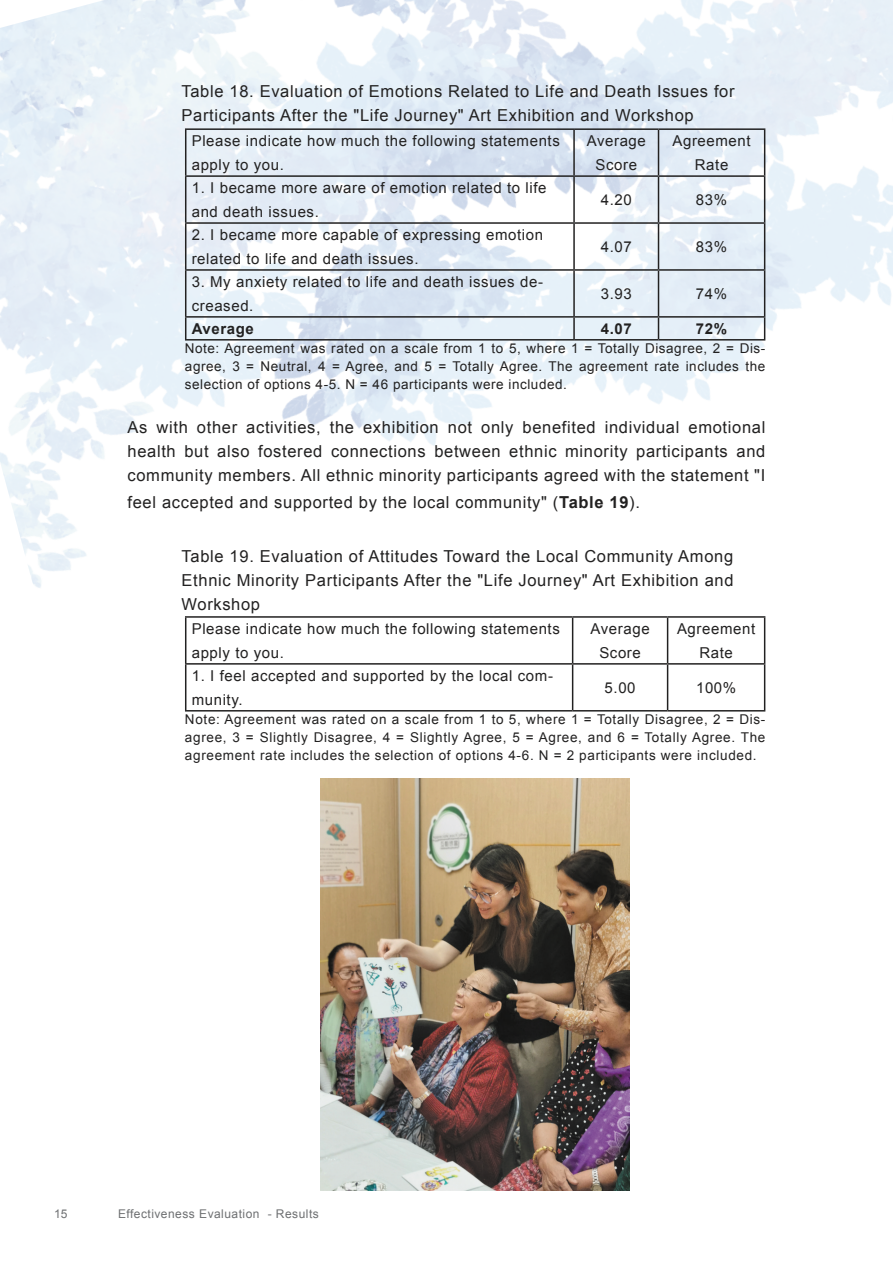
<style>
.page{position:relative;width:893px;height:1263px;background:#fff}
.page>*{position:absolute;margin:0;border:0;box-sizing:border-box;transform-origin:0 0}
.t1{font:16.5px/24px "Arial";letter-spacing:.04em;color:#222121;text-align:justify}
.t2{font:15px/24px "Arial";letter-spacing:.04em;color:#222121}
.t3{font:700 15px "Arial";letter-spacing:.04em;color:#222121}
.t4{font:13.5px/18px "Arial";letter-spacing:.045em;color:#222121;text-align:justify}
.t5{font:12px "Arial";letter-spacing:.04em;color:#6e7072}
.s1{font-weight:700}
</style>
<div class="page">
<img style="left:0;top:0;width:893px;height:641px">
<hr style="left:185px;top:616px;width:388px;height:2px;background:#222121">
<hr style="left:185px;top:618px;width:1px;height:45px;background:#222121">
<hr style="left:573px;top:616px;width:95px;height:2px;background:#222121">
<hr style="left:572px;top:618px;width:1px;height:45px;background:#222121">
<hr style="left:668px;top:616px;width:97px;height:2px;background:#222121">
<hr style="left:667px;top:618px;width:1px;height:45px;background:#222121">
<hr style="left:764px;top:618px;width:1px;height:45px;background:#222121">
<hr style="left:185px;top:663px;width:388px;height:2px;background:#222121">
<hr style="left:185px;top:665px;width:1px;height:45px;background:#222121">
<hr style="left:573px;top:663px;width:95px;height:2px;background:#222121">
<hr style="left:572px;top:665px;width:1px;height:45px;background:#222121">
<hr style="left:668px;top:663px;width:97px;height:2px;background:#222121">
<hr style="left:667px;top:665px;width:1px;height:45px;background:#222121">
<hr style="left:764px;top:665px;width:1px;height:45px;background:#222121">
<hr style="left:185px;top:710px;width:388px;height:1px;background:#222121">
<hr style="left:573px;top:710px;width:95px;height:1px;background:#222121">
<hr style="left:668px;top:710px;width:97px;height:1px;background:#222121">
<hr style="left:185px;top:128px;width:389px;height:2px;background:#222121">
<hr style="left:185px;top:130px;width:1px;height:45px;background:#222121">
<hr style="left:574px;top:128px;width:84px;height:2px;background:#222121">
<hr style="left:573px;top:130px;width:2px;height:45px;background:#222121">
<hr style="left:658px;top:128px;width:107px;height:2px;background:#222121">
<hr style="left:658px;top:130px;width:1px;height:45px;background:#222121">
<hr style="left:764px;top:130px;width:1px;height:45px;background:#222121">
<hr style="left:185px;top:175px;width:389px;height:2px;background:#222121">
<hr style="left:185px;top:177px;width:1px;height:45px;background:#222121">
<hr style="left:574px;top:175px;width:84px;height:2px;background:#222121">
<hr style="left:573px;top:177px;width:2px;height:45px;background:#222121">
<hr style="left:658px;top:175px;width:107px;height:2px;background:#222121">
<hr style="left:658px;top:177px;width:1px;height:45px;background:#222121">
<hr style="left:764px;top:177px;width:1px;height:45px;background:#222121">
<hr style="left:185px;top:222px;width:389px;height:2px;background:#222121">
<hr style="left:185px;top:224px;width:1px;height:45px;background:#222121">
<hr style="left:574px;top:222px;width:84px;height:2px;background:#222121">
<hr style="left:573px;top:224px;width:2px;height:45px;background:#222121">
<hr style="left:658px;top:222px;width:107px;height:2px;background:#222121">
<hr style="left:658px;top:224px;width:1px;height:45px;background:#222121">
<hr style="left:764px;top:224px;width:1px;height:45px;background:#222121">
<hr style="left:185px;top:269px;width:389px;height:2px;background:#222121">
<hr style="left:185px;top:271px;width:1px;height:45px;background:#222121">
<hr style="left:574px;top:269px;width:84px;height:2px;background:#222121">
<hr style="left:573px;top:271px;width:2px;height:45px;background:#222121">
<hr style="left:658px;top:269px;width:107px;height:2px;background:#222121">
<hr style="left:658px;top:271px;width:1px;height:45px;background:#222121">
<hr style="left:764px;top:271px;width:1px;height:45px;background:#222121">
<hr style="left:185px;top:316px;width:389px;height:2px;background:#222121">
<svg style="left:185px;top:318px;width:1px;height:21px"></svg>
<hr style="left:574px;top:316px;width:84px;height:2px;background:#222121">
<hr style="left:573px;top:318px;width:2px;height:21px;background:#222121">
<hr style="left:658px;top:316px;width:107px;height:2px;background:#222121">
<svg style="left:658px;top:318px;width:1px;height:21px"></svg>
<svg style="left:764px;top:318px;width:1px;height:21px"></svg>
<hr style="left:185px;top:339px;width:389px;height:2px;background:#222121">
<hr style="left:574px;top:339px;width:84px;height:2px;background:#222121">
<hr style="left:658px;top:339px;width:107px;height:2px;background:#222121">
<img style="left:320px;top:778px;width:310px;height:413px">
<p class="t1" style="left:182px;top:79px;width:554px">Table 18. Evaluation of Emotions Related to Life and Death Issues for<br>Participants After the "Life Journey" Art Exhibition and Workshop</p>
<p class="t2" style="left:192px;top:129px;width:370px">Please indicate how much the following statements apply to you.</p>
<p class="t2" style="left:587px;top:129px;width:61px;text-align:center">Average<br>Score</p>
<p class="t2" style="left:672px;top:129px;width:80px;text-align:center">Agreement<br>Rate</p>
<p class="t2" style="left:192px;top:176px;width:356px">1. I became more aware of emotion related to life and death issues.</p>
<p class="t2" style="left:601px;top:188px;width:32px">4.20</p>
<p class="t2" style="left:696px;top:188px;width:33px">83%</p>
<p class="t2" style="left:192px;top:223px;width:353px">2. I became more capable of expressing emotion related to life and death issues.</p>
<p class="t2" style="left:192px;top:270px;width:353px">3. My anxiety related to life and death issues de&shy;creased.</p>
<p class="t2" style="left:601px;top:235px;width:32px">4.07</p>
<p class="t2" style="left:696px;top:235px;width:33px">83%</p>
<p class="t2" style="left:601px;top:282px;width:32px">3.93</p>
<p class="t2" style="left:696px;top:282px;width:33px">74%</p>
<p class="t3" style="left:192px;top:318px;width:64px">Average</p>
<p class="t3" style="left:601px;top:318px;width:32px">4.07</p>
<p class="t3" style="left:696px;top:318px;width:33px">72%</p>
<p class="t4" style="left:185px;top:339px;width:582px">Note: Agreement was rated on a scale from 1 to 5, where 1 = Totally Disagree, 2 = Dis&shy;agree, 3 = Neutral, 4 = Agree, and 5 = Totally Agree. The agreement rate includes the selection of options 4-5. N = 46 participants were included.</p>
<p class="t1" style="left:128px;top:415px;width:639px">As with other activities, the exhibition not only benefited individual emotional health but also fostered connections between ethnic minority participants and community members. All ethnic minority participants agreed with the statement "I</p>
<p class="t1" style="left:128px;top:490px;width:514px">feel accepted and supported by the local community" (<span class="s1">Table 19</span>).</p>
<p class="t1" style="left:182px;top:544px;width:553px">Table 19. Evaluation of Attitudes Toward the Local Community Among Ethnic Minority Participants After the "Life Journey" Art Exhibition and Workshop</p>
<p class="t2" style="left:192px;top:617px;width:370px">Please indicate how much the following statements apply to you.</p>
<p class="t2" style="left:590px;top:617px;width:61px;text-align:center">Average<br>Score</p>
<p class="t2" style="left:677px;top:617px;width:80px;text-align:center">Agreement<br>Rate</p>
<p class="t2" style="left:192px;top:664px;width:363px">1. I feel accepted and supported by the local com&shy;munity.</p>
<p class="t2" style="left:605px;top:676px;width:32px">5.00</p>
<p class="t2" style="left:696px;top:676px;width:42px">100%</p>
<p class="t4" style="left:185px;top:710px;width:582px">Note: Agreement was rated on a scale from 1 to 5, where 1 = Totally Disagree, 2 = Dis&shy;agree, 3 = Slightly Disagree, 4 = Slightly Agree, 5 = Agree, and 6 = Totally Agree. The agreement rate includes the selection of options 4-6. N = 2 participants were included.</p>
<p class="t5" style="left:54px;top:1205px;width:15px">15</p>
<p class="t5" style="left:118px;top:1205px;width:202px">Effectiveness Evaluation - Results</p>
</div>
